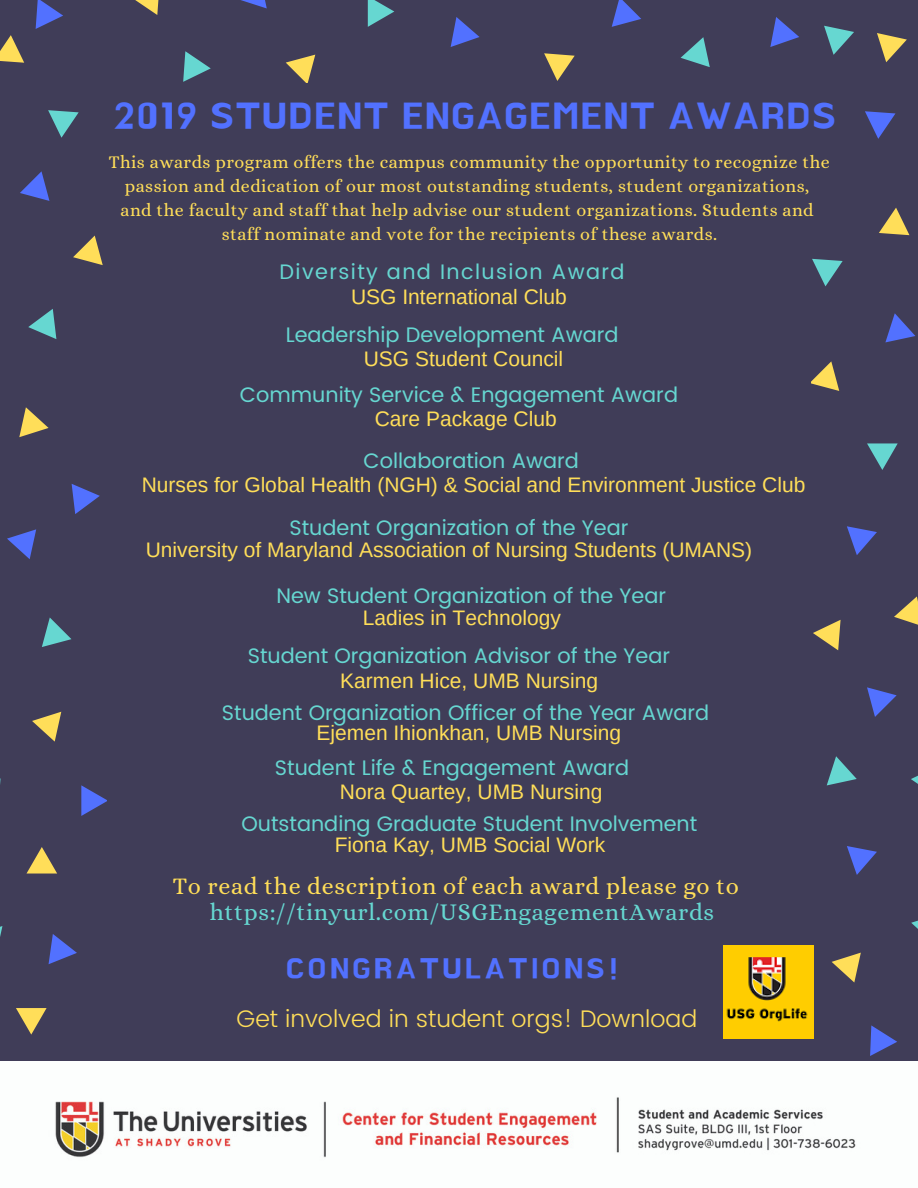
<style>
.page{position:relative;width:918px;height:1188px;background:#403d58}
.page>*{position:absolute;margin:0;border:0;box-sizing:border-box;transform-origin:0 0}
.t1{font:36px "BMHANNA";letter-spacing:.07em;color:#5271ff}
.t2{font:27.75px "BMHANNA";letter-spacing:.15em;color:#5271ff}
.t3{font:24px "Alice";letter-spacing:.025em;color:#ffde59}
.t4{font:24px "Alice";letter-spacing:.025em;color:#66d7d1}
.t5{font:300 24px "Poppins";color:#ffde59}
.t6{font:21px "Arimo";color:#ffde59}
.t7{font:21px "Poppins";color:#66d7d1}
.t8{font:21px "Poppins";letter-spacing:.065em;color:#66d7d1}
.t9{font:18px/24px "Alice";letter-spacing:.025em;color:#ffde59;text-align:center}
</style>
<div class="page">
<svg style="left:135px;top:0;width:24px;height:15px"></svg>
<svg style="left:286px;top:55px;width:29px;height:28px"></svg>
<svg style="left:544px;top:53px;width:31px;height:28px"></svg>
<svg style="left:877px;top:33px;width:30px;height:29px"></svg>
<svg style="left:241px;top:0;width:26px;height:8px"></svg>
<svg style="left:36px;top:0;width:27px;height:29px"></svg>
<svg style="left:612px;top:0;width:29px;height:27px"></svg>
<svg style="left:770px;top:17px;width:29px;height:30px"></svg>
<svg style="left:451px;top:17px;width:29px;height:30px"></svg>
<svg style="left:368px;top:0;width:26px;height:27px"></svg>
<svg style="left:183px;top:51px;width:28px;height:31px"></svg>
<svg style="left:681px;top:37px;width:29px;height:30px"></svg>
<img style="left:0;top:1062px;width:918px;height:126px">
<img style="left:723px;top:945px;width:90px;height:93px">
<svg style="left:879px;top:208px;width:30px;height:27px"></svg>
<svg style="left:811px;top:361px;width:28px;height:30px"></svg>
<svg style="left:894px;top:596px;width:24px;height:29px"></svg>
<svg style="left:813px;top:620px;width:28px;height:30px"></svg>
<svg style="left:832px;top:953px;width:29px;height:30px"></svg>
<svg style="left:885px;top:313px;width:30px;height:29px"></svg>
<svg style="left:865px;top:111px;width:30px;height:28px"></svg>
<svg style="left:867px;top:687px;width:30px;height:30px"></svg>
<svg style="left:847px;top:846px;width:30px;height:29px"></svg>
<svg style="left:870px;top:1025px;width:27px;height:31px"></svg>
<svg style="left:847px;top:526px;width:30px;height:29px"></svg>
<svg style="left:824px;top:26px;width:30px;height:29px"></svg>
<svg style="left:867px;top:443px;width:31px;height:27px"></svg>
<svg style="left:812px;top:259px;width:31px;height:27px"></svg>
<svg style="left:911px;top:775px;width:7px;height:9px"></svg>
<svg style="left:911px;top:920px;width:7px;height:9px"></svg>
<svg style="left:827px;top:756px;width:30px;height:29px"></svg>
<svg style="left:0;top:35px;width:24px;height:28px"></svg>
<svg style="left:19px;top:407px;width:30px;height:30px"></svg>
<svg style="left:73px;top:236px;width:30px;height:29px"></svg>
<svg style="left:32px;top:712px;width:29px;height:30px"></svg>
<svg style="left:27px;top:847px;width:30px;height:27px"></svg>
<svg style="left:16px;top:1008px;width:31px;height:27px"></svg>
<svg style="left:20px;top:171px;width:29px;height:30px"></svg>
<svg style="left:7px;top:529px;width:29px;height:30px"></svg>
<svg style="left:81px;top:785px;width:25px;height:31px"></svg>
<svg style="left:49px;top:934px;width:28px;height:30px"></svg>
<svg style="left:72px;top:484px;width:28px;height:30px"></svg>
<svg style="left:28px;top:309px;width:28px;height:30px"></svg>
<svg style="left:48px;top:110px;width:31px;height:28px"></svg>
<svg style="left:0;top:926px;width:2px;height:11px"></svg>
<svg style="left:42px;top:617px;width:29px;height:30px"></svg>
<h1 class="t1" style="left:114px;top:98px;width:723px">2019 STUDENT ENGAGEMENT AWARDS</h1>
<p class="t9" style="left:109px;top:150px;width:723px">This awards program offers the campus community the opportunity to recognize the passion and dedication of our most outstanding students, student organizations,<br>and the faculty and staff that help advise our student organizations. Students and staff nominate and vote for the recipients of these awards.</p>
<p class="t8" style="left:280px;top:259px;width:346px">Diversity and Inclusion Award</p>
<p class="t6" style="left:351px;top:285px;width:217px">USG International Club</p>
<p class="t7" style="left:286px;top:322px;width:334px">Leadership Development Award</p>
<p class="t6" style="left:364px;top:347px;width:201px">USG Student Council</p>
<p class="t7" style="left:240px;top:382px;width:440px">Community Service &amp; Engagement Award</p>
<p class="t6" style="left:375px;top:407px;width:183px">Care Package Club</p>
<p class="t7" style="left:364px;top:448px;width:217px">Collaboration Award</p>
<p class="t6" style="left:142px;top:473px;width:665px">Nurses for Global Health (NGH) &amp; Social and Environment Justice Club</p>
<p class="t7" style="left:290px;top:516px;width:340px">Student Organization of the Year</p>
<p class="t6" style="left:146px;top:538px;width:608px">University of Maryland Association of Nursing Students (UMANS)</p>
<p class="t7" style="left:276px;top:583px;width:391px">New Student Organization of the Year</p>
<p class="t6" style="left:363px;top:606px;width:200px">Ladies in Technology</p>
<p class="t7" style="left:248px;top:644px;width:424px">Student Organization Advisor of the Year</p>
<p class="t6" style="left:340px;top:669px;width:259px">Karmen Hice, UMB Nursing</p>
<p class="t7" style="left:222px;top:700px;width:489px">Student Organization Officer of the Year Award</p>
<p class="t6" style="left:317px;top:721px;width:306px">Ejemen Ihionkhan, UMB Nursing</p>
<p class="t7" style="left:275px;top:755px;width:356px">Student Life &amp; Engagement Award</p>
<p class="t6" style="left:340px;top:780px;width:264px">Nora Quartey, UMB Nursing</p>
<p class="t7" style="left:242px;top:812px;width:457px">Outstanding Graduate Student Involvement</p>
<p class="t6" style="left:335px;top:833px;width:272px">Fiona Kay, UMB Social Work</p>
<p class="t3" style="left:173px;top:872px;width:568px">To read the description of each award please go to</p>
<p class="t4" style="left:210px;top:898px;width:506px">https://tinyurl.com/USGEngagementAwards</p>
<h2 class="t2" style="left:286px;top:955px;width:334px">CONGRATULATIONS!</h2>
<p class="t5" style="left:237px;top:1005px;width:462px">Get involved in student orgs! Download</p>
</div>
